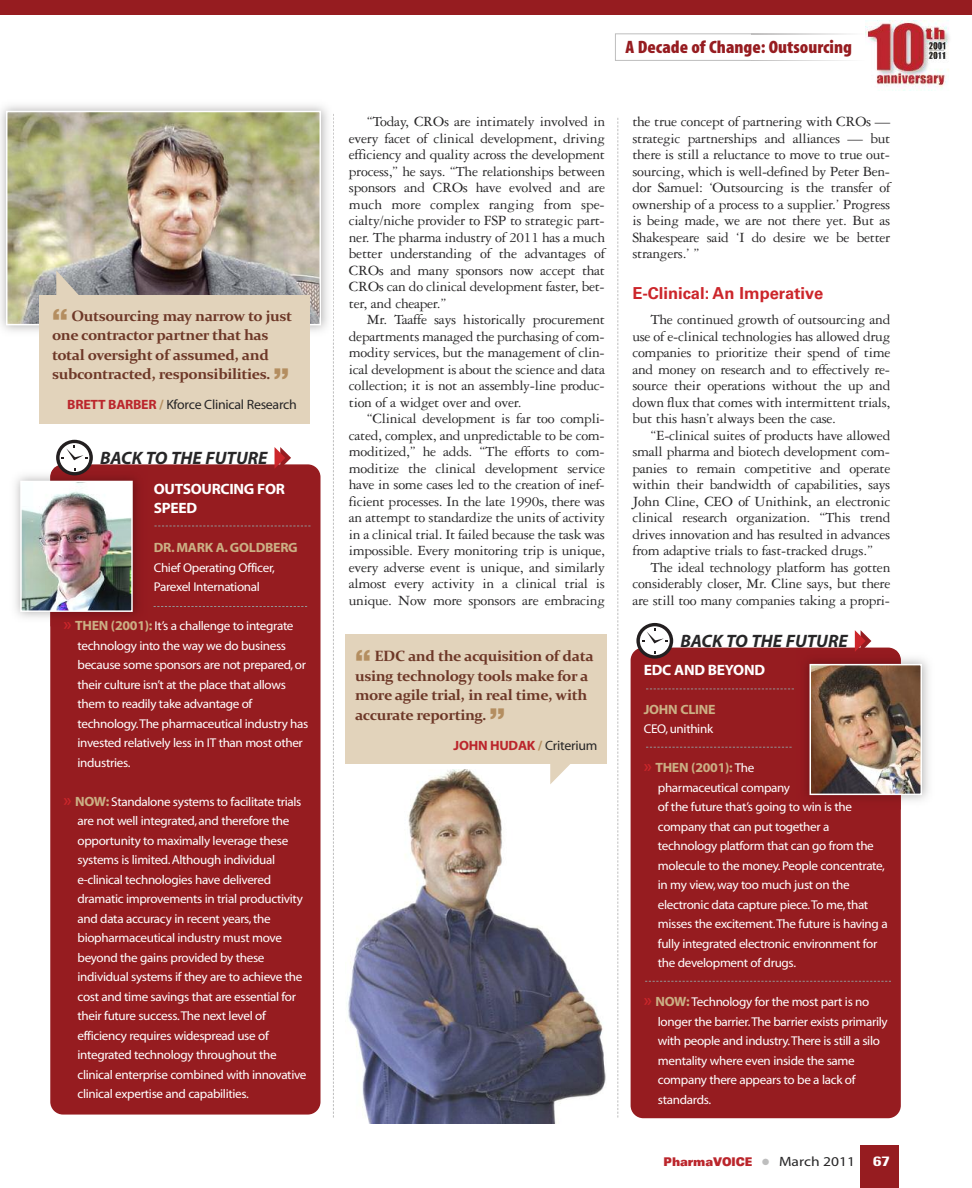
<style>
.page{position:relative;width:972px;height:1188px;background:#fff}
.page>*{position:absolute;margin:0;border:0;box-sizing:border-box;transform-origin:0 0}
.t1{font:18px "Myriad MM It.700.wt.600.wd";color:#272627}
.t2{font:18px "Myriad MM.830.wt.300.wd";color:#961c20;scale:1.05 1}
.t3{font:700 16.5px "Univers";color:#cc262b}
.t4{font:15px/16.5px "Garamond Three";letter-spacing:-.02em;color:#272627;text-align:justify}
.t5{font:700 15px/19.5px "Constantia";letter-spacing:-.025em;color:#6e3828}
.t6{font:15px/19.5px "Myriad MM.700.wt.600.wd";letter-spacing:-.02em;color:#fff}
.t7{font:13.5px "Myriad MM.700.wt.600.wd";letter-spacing:-.02em;color:#cbaf84}
.t8{font:13.5px "Myriad MM.400.wt.600.wd";letter-spacing:-.02em;color:#272627}
.t9{font:13.5px "Myriad MM.700.wt.600.wd";letter-spacing:-.02em;color:#bb262c}
.t10{font:700 condensed 13.5px "Univers";color:#fff;scale:1.4 1}
.t11{font:12.75px/19.5px "Myriad MM.400.wt.600.wd";letter-spacing:-.025em;color:#fff}
.t12{font:900 expanded 12px "Univers";letter-spacing:-.01em;color:#bb262c;scale:.75 1}
.s1{font-family:"Helvetica";font-weight:900;font-size:30px;color:#b48e60}
.s2{font-family:"Myriad MM.700.wt.600.wd";color:#bb262c}
.s3{font-family:"Myriad MM.700.wt.600.wd";color:#b48e60}
.s4{font-family:"Myriad MM.565.wt.600.wd";font-size:18px;color:#cc262b}
.s5{font-family:"Myriad MM.700.wt.600.wd";font-size:13.5px;color:#cbaf84}
.s6{color:#b48e60}
.s7{font-family:"Myriad MM.400.wt.600.wd";color:#272627}
.s8{font-family:"Myriad MM.400.wt.600.wd";font-size:12.75px;color:#fff}
.s9{color:#bebebe}
.s10{font-family:"Myriad MM.400.wt.600.wd";font-weight:400;font-stretch:normal;font-size:13.5px;color:#272627}
</style>
<div class="page">
<div style="left:860px;top:1145px;width:39px;height:43px;background:#961c20"></div>
<div style="left:615px;top:33px;width:330px;height:28px;border:1px solid #bebebe"></div>
<img style="left:865px;top:21px;width:85px;height:69px">
<img style="left:752px;top:34px;width:113px;height:26px">
<img style="left:752px;top:60px;width:113px;height:1px">
<img style="left:752px;top:33px;width:113px;height:1px">
<div style="left:0;top:0;width:972px;height:15px;background:#961c20"></div>
<img style="left:348px;top:770px;width:258px;height:354px">
<svg style="left:333px;top:340px;width:1px;height:778px"></svg>
<svg style="left:617px;top:118px;width:1px;height:1000px"></svg>
<img style="left:333px;top:114px;width:1px;height:226px">
<img style="left:9px;top:114px;width:309px;height:208px">
<div style="left:6px;top:111px;width:315px;height:214px;border:2px solid #fff"></div>
<div style="left:40px;top:295px;width:270px;height:128px;background:#e2d3bb"></div>
<svg style="left:56px;top:270px;width:30px;height:25px"></svg>
<div style="left:345px;top:634px;width:261px;height:130px;background:#e2d3bb"></div>
<svg style="left:550px;top:764px;width:30px;height:20px"></svg>
<div style="left:631px;top:648px;width:270px;height:470px;background:#961c20;border-radius:13px"></div>
<img style="left:806px;top:651px;width:95px;height:159px">
<svg style="left:855px;top:630px;width:16px;height:22px"></svg>
<img style="left:813px;top:667px;width:106px;height:125px">
<div style="left:810px;top:664px;width:112px;height:131px;border:2px solid #fff"></div>
<svg style="left:636px;top:623px;width:37px;height:36px"></svg>
<svg style="left:646px;top:689px;width:148px;height:1px"></svg>
<svg style="left:645px;top:981px;width:246px;height:1px"></svg>
<svg style="left:646px;top:747px;width:146px;height:1px"></svg>
<div style="left:50px;top:464px;width:271px;height:651px;background:#961c20;border-radius:13px"></div>
<svg style="left:275px;top:447px;width:16px;height:21px"></svg>
<img style="left:50px;top:468px;width:88px;height:159px">
<img style="left:23px;top:484px;width:107px;height:125px">
<div style="left:20px;top:481px;width:113px;height:131px;border:2px solid #fff"></div>
<svg style="left:56px;top:440px;width:37px;height:35px"></svg>
<svg style="left:154px;top:526px;width:156px;height:1px"></svg>
<svg style="left:154px;top:606px;width:153px;height:1px"></svg>
<p class="t5" style="left:52px;top:306px;width:242px"><span class="s1">“</span> Outsourcing may narrow to just one contractor partner that has total oversight of assumed, and subcontracted, responsibilities. <span class="s1">”</span></p>
<p class="t8" style="left:67px;top:400px;width:231px"><span class="s2">BRETT BARBER</span> <span class="s3">/</span> Kforce Clinical Research</p>
<p class="t1" style="left:100px;top:452px;width:169px">BACK TO THE FUTURE</p>
<p class="t6" style="left:154px;top:480px;width:133px">OUTSOURCING FOR<br>SPEED</p>
<p class="t7" style="left:154px;top:542px;width:146px">DR.MARK A.GOLDBERG</p>
<p class="t11" style="left:154px;top:559px;width:123px">Chief Operating Officer,<br>Parexel International</p>
<p class="t11" style="left:78px;top:617px;width:232px;text-indent:-14px"><span class="s4">»</span> <span class="s5">THEN (2001):</span> It’s a challenge to integrate technology into the way we do business because some sponsors are not prepared,or their culture isn’t at the place that allows them to readily take advantage of technology.The pharmaceutical industry has invested relatively less in IT than most other industries.</p>
<p class="t11" style="left:78px;top:793px;width:230px;text-indent:-14px"><span class="s4">»</span> <span class="s5">NOW:</span> Standalone systems to facilitate trials are not well integrated,and therefore the opportunity to maximally leverage these systems is limited.Although individual e-clinical technologies have delivered dramatic improvements in trial productivity and data accuracy in recent years,the biopharmaceutical industry must move beyond the gains provided by these individual systems if they are to achieve the cost and time savings that are essential for their future success.The next level of efficiency requires widespread use of integrated technology throughout the clinical enterprise combined with innovative clinical expertise and capabilities.</p>
<p class="t2" style="left:626px;top:40px;width:217px">A Decade of Change: Outsourcing</p>
<p class="t4" style="left:349px;top:115px;width:258px;text-indent:18px">“Today, CROs are intimately involved in every facet of clinical development, driving efficiency and quality across the development process,” he says. “The relationships between sponsors and CROs have evolved and are much more complex ranging from spe&shy;cialty/niche provider to FSP to strategic part&shy;ner. The pharma industry of 2011 has a much better understanding of the advantages of CROs and many sponsors now accept that CROs can do clinical development faster, bet&shy;ter, and cheaper.”</p>
<p class="t4" style="left:349px;top:313px;width:258px;text-indent:18px">Mr. Taaffe says historically procurement departments managed the purchasing of com&shy;modity services, but the management of clin&shy;ical development is about the science and data collection; it is not an assembly-line produc&shy;tion of a widget over and over.</p>
<p class="t4" style="left:349px;top:412px;width:258px;text-indent:18px">“Clinical development is far too compli&shy;cated, complex, and unpredictable to be com&shy;moditized,” he adds. “The efforts to com&shy;moditize the clinical development service have in some cases led to the creation of inef&shy;ficient processes. In the late 1990s, there was an attempt to standardize the units of activity in a clinical trial. It failed because the task was impossible. Every monitoring trip is unique, every adverse event is unique, and similarly almost every activity in a clinical trial is unique. Now more sponsors are embracing</p>
<p class="t5" style="left:355px;top:646px;width:240px"><span class="s1">“</span> EDC and the acquisition of data using technology tools make for a more agile trial, in real time, with accurate reporting. <span class="s1">”</span></p>
<p class="t9" style="left:454px;top:740px;width:145px">JOHN HUDAK <span class="s6">/</span> <span class="s7">Criterium</span></p>
<p class="t4" style="left:632px;top:115px;width:260px">the true concept of partnering with CROs — strategic partnerships and alliances — but there is still a reluctance to move to true out&shy;sourcing, which is well-defined by Peter Ben&shy;dor Samuel: ‘Outsourcing is the transfer of ownership of a process to a supplier.’ Progress is being made, we are not there yet. But as Shakespeare said ‘I do desire we be better strangers.’ ”</p>
<p class="t3" style="left:632px;top:287px;width:192px">E-Clinical: An Imperative</p>
<p class="t4" style="left:632px;top:313px;width:259px;text-indent:18px">The continued growth of outsourcing and use of e-clinical technologies has allowed drug companies to prioritize their spend of time and money on research and to effectively re&shy;source their operations without the up and down flux that comes with intermittent trials, but this hasn’t always been the case.</p>
<p class="t4" style="left:632px;top:428px;width:260px;text-indent:18px">“E-clinical suites of products have allowed small pharma and biotech development com&shy;panies to remain competitive and operate within their bandwidth of capabilities, says John Cline, CEO of Unithink, an electronic clinical research organization. “This trend drives innovation and has resulted in advances from adaptive trials to fast-tracked drugs.”</p>
<p class="t4" style="left:632px;top:560px;width:259px;text-indent:18px">The ideal technology platform has gotten considerably closer, Mr. Cline says, but there are still too many companies taking a propri-</p>
<p class="t1" style="left:681px;top:635px;width:169px">BACK TO THE FUTURE</p>
<p class="t6" style="left:644px;top:661px;width:123px">EDC AND BEYOND</p>
<p class="t7" style="left:644px;top:704px;width:73px">JOHN CLINE</p>
<p class="t11" style="left:644px;top:721px;width:71px">CEO,unithink</p>
<p class="t7" style="left:644px;top:763px;width:112px"><span class="s4">»</span> THEN (2001): <span class="s8">The</span></p>
<p class="t11" style="left:658px;top:779px;width:231px">pharmaceutical company<br>of the future that’s going to win is the company that can put together a technology platform that can go from the molecule to the money.People concentrate, in my view,way too much just on the electronic data capture piece.To me,that misses the excitement.The future is having a fully integrated electronic environment for the development of drugs.</p>
<p class="t11" style="left:658px;top:994px;width:231px;text-indent:-14px"><span class="s4">»</span> <span class="s5">NOW:</span> Technology for the most part is no longer the barrier.The barrier exists primarily with people and industry.There is still a silo mentality where even inside the same company there appears to be a lack of standards.</p>
<p class="t12" style="left:664px;top:1157px;width:257px">PharmaVOICE <span class="s9">●</span> <span class="s10">March 2011</span></p>
<p class="t10" style="left:873px;top:1156px;width:13px">67</p>
</div>
